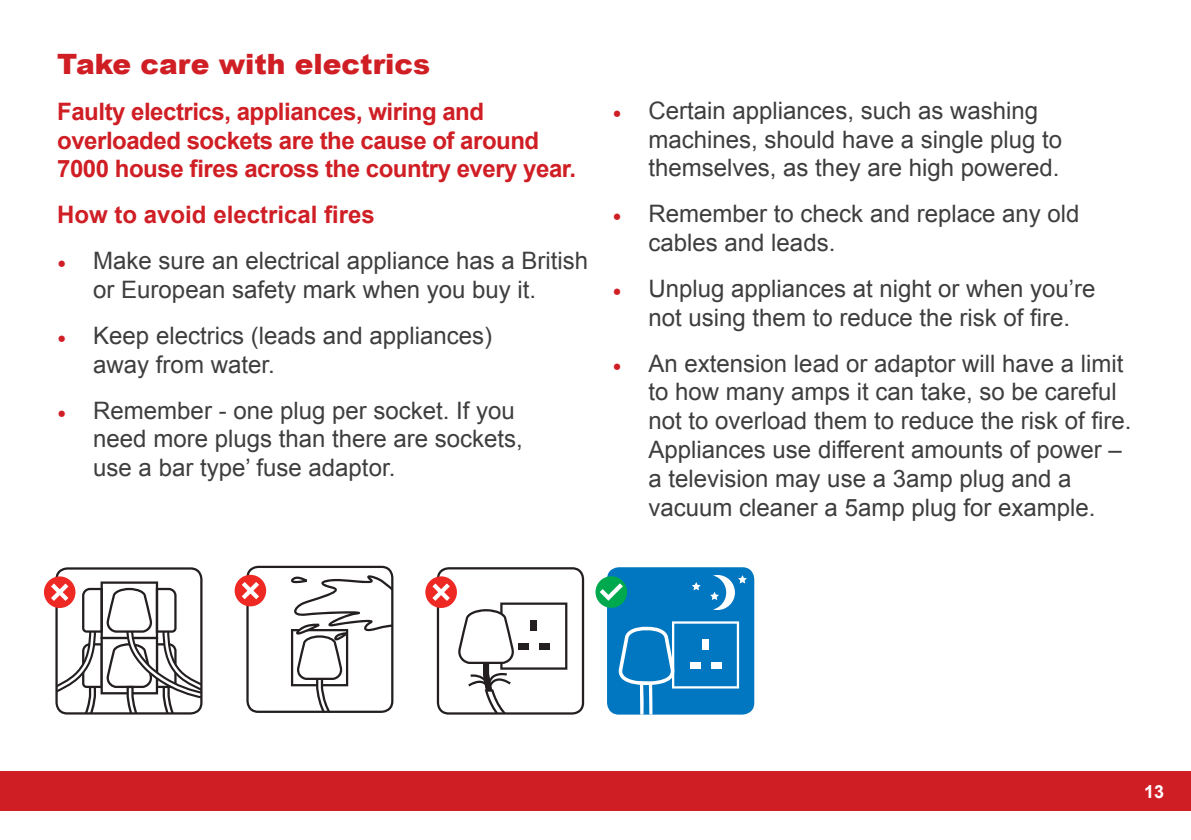
<style>
.page{position:relative;width:1191px;height:840px;background:#fff}
.page>*{position:absolute;margin:0;border:0;box-sizing:border-box;transform-origin:0 0}
.t1{font:900 28px "Arial";color:#d01e25}
.t2{font:24px/28.8px "Arial";color:#3e3e3f}
.t3{font:700 24px/28.8px "Arial";letter-spacing:-.02em;color:#d01e25}
.t4{font:700 24px "Arial";color:#d01e25}
.t5{font:700 18px "Arial";color:#fff}
.s1{font-family:"Minion Pro";color:#d01e25}
</style>
<div class="page">
<div style="left:0;top:771px;width:1191px;height:39px;background:#d01e25"></div>
<div style="left:235px;top:574px;width:31px;height:32px;background:#ee2823;border-radius:50%"></div>
<svg style="left:242px;top:565px;width:151px;height:147px"></svg>
<div style="left:44px;top:576px;width:31px;height:31px;background:#ee2823;border-radius:50%"></div>
<svg style="left:51px;top:567px;width:151px;height:147px"></svg>
<div style="left:425px;top:576px;width:32px;height:31px;background:#ee2823;border-radius:50%"></div>
<svg style="left:432px;top:567px;width:152px;height:147px"></svg>
<div style="left:607px;top:567px;width:147px;height:147px;background:#0077c0;border-radius:12px"></div>
<div style="left:595px;top:576px;width:32px;height:31px;background:#00a94e;border-radius:50%"></div>
<svg style="left:599px;top:583px;width:24px;height:17px"></svg>
<svg style="left:710px;top:575px;width:37px;height:34px"></svg>
<svg style="left:692px;top:582px;width:8px;height:8px"></svg>
<svg style="left:618px;top:621px;width:121px;height:93px"></svg>
<p class="t1" style="left:57px;top:44px;width:374px">Take care with electrics</p>
<p class="t3" style="left:57px;top:98px;width:520px">Faulty electrics, appliances, wiring and overloaded sockets are the cause of around<br>7000 house fires across the country every year.</p>
<p class="t4" style="left:57px;top:199px;width:319px">How to avoid electrical fires</p>
<p class="t2" style="left:93px;top:246px;width:496px;text-indent:-36px"><span class="s1">•</span> Make sure an electrical appliance has a British or European safety mark when you buy it.</p>
<p class="t2" style="left:93px;top:321px;width:400px;text-indent:-36px"><span class="s1">•</span> Keep electrics (leads and appliances) away from water.</p>
<p class="t2" style="left:93px;top:396px;width:431px;text-indent:-36px"><span class="s1">•</span> Remember - one plug per socket. If you need more plugs than there are sockets, use a bar type’ fuse adaptor.</p>
<p class="t2" style="left:648px;top:96px;width:415px;text-indent:-36px"><span class="s1">•</span> Certain appliances, such as washing machines, should have a single plug to themselves, as they are high powered.</p>
<p class="t2" style="left:648px;top:199px;width:432px;text-indent:-36px"><span class="s1">•</span> Remember to check and replace any old cables and leads.</p>
<p class="t2" style="left:612px;top:274px;width:484px;text-align:center"><span class="s1">•</span> Unplug appliances at night or when you’re not using them to reduce the risk of fire.</p>
<p class="t2" style="left:648px;top:349px;width:484px;text-indent:-36px"><span class="s1">•</span> An extension lead or adaptor will have a limit to how many amps it can take, so be careful not to overload them to reduce the risk of fire.<br>Appliances use different amounts of power – a television may use a 3amp plug and a vacuum cleaner a 5amp plug for example.</p>
<p class="t5" style="left:1144px;top:779px;width:22px">13</p>
</div>
